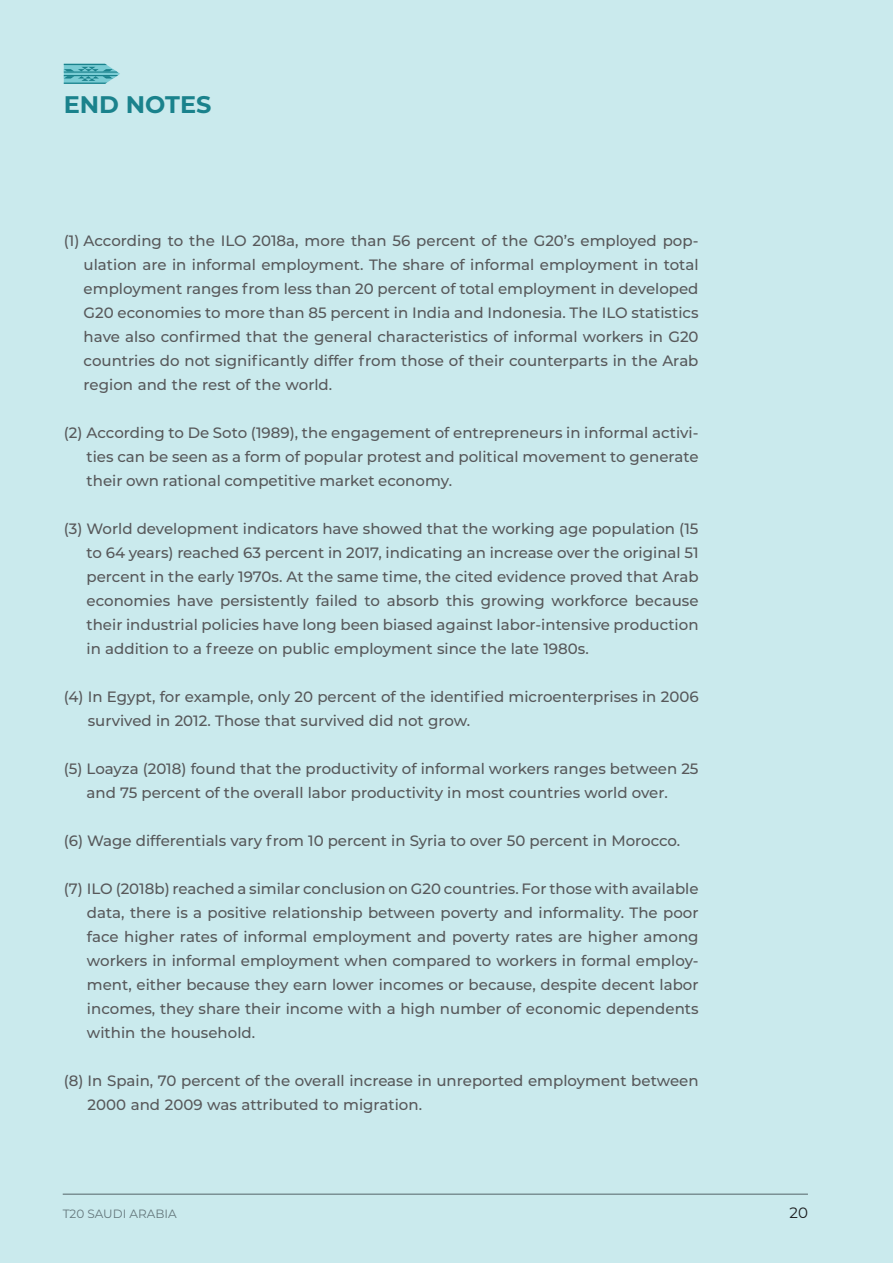
<style>
.page{position:relative;width:893px;height:1263px;background:#caeaed}
.page>*{position:absolute;margin:0;border:0;box-sizing:border-box;transform-origin:0 0}
.t1{font:700 24px "Montserrat";color:#1a828c}
.BULLETS{font:500 15px/24px "Montserrat";color:#57585a;text-align:justify}
.t2{font:15px "Montserrat";color:#231f20}
.t3{font:12px "Montserrat";color:#808285}
</style>
<div class="page">
<svg style="left:64px;top:64px;width:56px;height:20px"></svg>
<p class="t1" style="left:64px;top:88px;width:149px">END NOTES</p>
<p class="BULLETS" style="left:84px;top:228px;width:616px;text-indent:-20px">(1) According to the ILO 2018a, more than 56 percent of the G20’s employed pop&shy;ulation are in informal employment. The share of informal employment in total employment ranges from less than 20 percent of total employment in developed G20 economies to more than 85 percent in India and Indonesia. The ILO statistics have also confirmed that the general characteristics of informal workers in G20 countries do not significantly differ from those of their counterparts in the Arab region and the rest of the world.</p>
<p class="BULLETS" style="left:87px;top:420px;width:614px;text-indent:-23px">(2) According to De Soto (1989), the engagement of entrepreneurs in informal activi&shy;ties can be seen as a form of popular protest and political movement to generate their own rational competitive market economy.</p>
<p class="BULLETS" style="left:87px;top:516px;width:614px;text-indent:-23px">(3) World development indicators have showed that the working age population (15 to 64 years) reached 63 percent in 2017, indicating an increase over the original 51 percent in the early 1970s. At the same time, the cited evidence proved that Arab economies have persistently failed to absorb this growing workforce because their industrial policies have long been biased against labor-intensive production in addition to a freeze on public employment since the late 1980s.</p>
<p class="BULLETS" style="left:88px;top:684px;width:612px;text-indent:-24px">(4) In Egypt, for example, only 20 percent of the identified microenterprises in 2006 survived in 2012. Those that survived did not grow.</p>
<p class="BULLETS" style="left:64px;top:756px;width:636px;text-align:center">(5) Loayza (2018) found that the productivity of informal workers ranges between 25 and 75 percent of the overall labor productivity in most countries world over.</p>
<p class="BULLETS" style="left:64px;top:828px;width:618px">(6) Wage differentials vary from 10 percent in Syria to over 50 percent in Morocco.</p>
<p class="BULLETS" style="left:87px;top:876px;width:613px;text-indent:-23px">(7) ILO (2018b) reached a similar conclusion on G20 countries. For those with available data, there is a positive relationship between poverty and informality. The poor face higher rates of informal employment and poverty rates are higher among workers in informal employment when compared to workers in formal employ&shy;ment, either because they earn lower incomes or because, despite decent labor incomes, they share their income with a high number of economic dependents within the household.</p>
<p class="BULLETS" style="left:88px;top:1068px;width:612px;text-indent:-24px">(8) In Spain, 70 percent of the overall increase in unreported employment between<br>2000 and 2009 was attributed to migration.</p>
<p class="t3" style="left:63px;top:1205px;width:115px">T20 SAUDI ARABIA</p>
<p class="t2" style="left:789px;top:1202px;width:20px">20</p>
</div>
